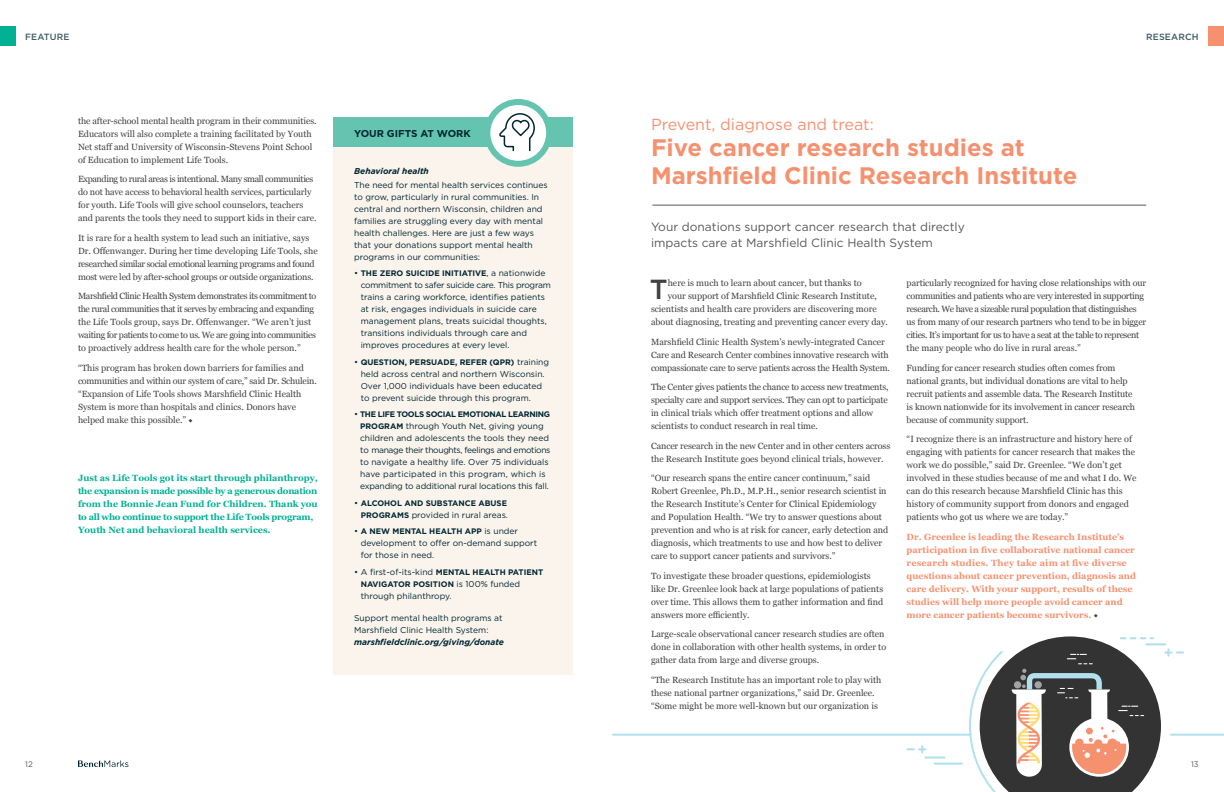
<style>
.page{position:relative;width:1224px;height:792px;background:#fff}
.page>*{position:absolute;margin:0;border:0;box-sizing:border-box;transform-origin:0 0}
.t1{font:500 27.6px "Gotham";color:#414042}
.t2{font:700 23.9px/27.9px "Gotham";color:#f6916f}
.t3{font:16px "Gotham";color:#f6916f}
.t4{font:12px/16px "Gotham";color:#58595b}
.t5{font:700 10px "Gotham";color:#002732}
.t6{font:9px/13px "Georgia";color:#414042}
.t7{font:9px/13px "Georgia";letter-spacing:-.02em;color:#414042}
.t8{font:9px/13px "Georgia";letter-spacing:-.03em;color:#414042}
.t9{font:700 9px/13px "Georgia";color:#f6916f}
.t10{font:9px/13px "Georgia";letter-spacing:-.04em;color:#414042}
.t11{font:700 9px/13px "Georgia";color:#00b194}
.t12{font:500 9px "Gotham";letter-spacing:.02em;color:#3d5965}
.t13{font:8.5px/12px "Gotham";color:#002732}
.t14{font:italic 700 8.5px "Gotham";color:#002732}
.t15{font:700 8px "Gotham";color:#002732}
.t16{font:700 8px "Gotham";letter-spacing:-.04em;color:#002732}
.t17{font:8px "Gotham";color:#58595b}
.s1{font-family:"Minion Pro"}
.s2{font-weight:400;font-size:8.5px}
.s3{font-weight:700;font-size:8px}
.s4{font-family:"Minion Pro";font-weight:400;color:#414042}
</style>
<div class="page">
<svg style="left:78px;top:760px;width:50px;height:7px"></svg>
<div style="left:0;top:26px;width:15px;height:20px;background:#00b194"></div>
<div style="left:1209px;top:26px;width:15px;height:20px;background:#f6916f"></div>
<hr style="left:652px;top:205px;width:494px;height:1px;background:#58595b">
<div style="left:333px;top:118px;width:240px;height:557px;background:#fbf4ed"></div>
<div style="left:334px;top:117px;width:239px;height:29px;background:#64c4af"></div>
<svg style="left:487px;top:102px;width:62px;height:62px"></svg>
<div style="left:484px;top:99px;width:68px;height:68px;border:6px solid #64c4af;border-radius:50%"></div>
<svg style="left:906px;top:636px;width:278px;height:156px"></svg>
<svg style="left:497px;top:112px;width:39px;height:41px;background:#d9dfe0"></svg>
<hr style="left:613px;top:734px;width:357px;height:2px;background:#b2e1ed">
<hr style="left:1171px;top:734px;width:53px;height:2px;background:#b2e1ed">
<p class="t12" style="left:25px;top:31px;width:46px">FEATURE</p>
<p class="t12" style="left:1146px;top:31px;width:54px">RESEARCH</p>
<p class="t6" style="left:78px;top:114px;width:240px">the after-school mental health program in their communities.<br>Educators will also complete a training facilitated by Youth Net staff and University of Wisconsin-Stevens Point School of Education to implement Life Tools.</p>
<p class="t6" style="left:78px;top:172px;width:240px">Expanding to rural areas is intentional. Many small communities do not have access to behavioral health services, particularly for youth. Life Tools will give school counselors, teachers and parents the tools they need to support kids in their care.</p>
<p class="t7" style="left:78px;top:231px;width:241px">It is rare for a health system to lead such an initiative, says Dr. Offenwanger. During her time developing Life Tools, she researched similar social emotional learning programs and found most were led by after-school groups or outside organizations.</p>
<p class="t10" style="left:78px;top:289px;width:240px">Marshfield Clinic Health System demonstrates its commitment to the rural communities that it serves by embracing and expanding the Life Tools group, says Dr. Offenwanger. “We aren’t just waiting for patients to come to us. We are going into communities to proactively address health care for the whole person.”</p>
<p class="t6" style="left:78px;top:361px;width:240px">“This program has broken down barriers for families and communities and within our system of care,” said Dr. Schulein. “Expansion of Life Tools shows Marshfield Clinic Health System is more than hospitals and clinics. Donors have helped make this possible.” <span class="s1">◆</span></p>
<p class="t11" style="left:78px;top:471px;width:241px">Just as Life Tools got its start through philanthropy, the expansion is made possible by a generous donation from the Bonnie Jean Fund for Children. Thank you to all who continue to support the Life Tools program, Youth Net and behavioral health services.</p>
<p class="t5" style="left:354px;top:127px;width:118px">YOUR GIFTS AT WORK</p>
<p class="t14" style="left:354px;top:165px;width:76px">Behavioral health</p>
<p class="t13" style="left:354px;top:178px;width:195px">The need for mental health services continues to grow, particularly in rural communities. In central and northern Wisconsin, children and families are struggling every day with mental health challenges. Here are just a few ways that your donations support mental health programs in our communities:</p>
<p class="t15" style="left:354px;top:268px;width:193px"><span class="s2">•</span> THE ZERO SUICIDE INITIATIVE<span class="s2">, a nationwide</span></p>
<p class="t13" style="left:361px;top:279px;width:191px">commitment to safer suicide care. This program trains a caring workforce, identifies patients at risk, engages individuals in suicide care management plans, treats suicidal thoughts, transitions individuals through care and improves procedures at every level.</p>
<p class="t15" style="left:354px;top:356px;width:197px"><span class="s2">•</span> QUESTION, PERSUADE, REFER (QPR) <span class="s2">training</span></p>
<p class="t13" style="left:361px;top:367px;width:185px">held across central and northern Wisconsin.<br>Over 1,000 individuals have been educated to prevent suicide through this program.</p>
<p class="t16" style="left:354px;top:409px;width:197px"><span class="s2">•</span> THE LIFE TOOLS SOCIAL EMOTIONAL LEARNING</p>
<p class="t13" style="left:360px;top:420px;width:192px"><span class="s3">PROGRAM</span> through Youth Net, giving young children and adolescents the tools they need to manage their thoughts, feelings and emotions to navigate a healthy life. Over 75 individuals have participated in this program, which is expanding to additional rural locations this fall.</p>
<p class="t15" style="left:354px;top:497px;width:154px"><span class="s2">•</span> ALCOHOL AND SUBSTANCE ABUSE</p>
<p class="t13" style="left:361px;top:508px;width:149px"><span class="s3">PROGRAMS</span> provided in rural areas.</p>
<p class="t15" style="left:354px;top:526px;width:165px"><span class="s2">•</span> A NEW MENTAL HEALTH APP <span class="s2">is under</span></p>
<p class="t13" style="left:361px;top:537px;width:178px">development to offer on-demand support for those in need.</p>
<p class="t13" style="left:354px;top:565px;width:191px">• A first-of-its-kind <span class="s3">MENTAL HEALTH PATIENT</span></p>
<p class="t15" style="left:361px;top:578px;width:161px">NAVIGATOR POSITION <span class="s2">is 100% funded</span></p>
<p class="t13" style="left:361px;top:589px;width:92px">through philanthropy.</p>
<p class="t13" style="left:354px;top:611px;width:150px">Support mental health programs at<br>Marshfield Clinic Health System:</p>
<p class="t14" style="left:354px;top:636px;width:151px">marshfieldclinic.org/giving/donate</p>
<h3 class="t3" style="left:651px;top:114px;width:224px">Prevent, diagnose and treat:</h3>
<h2 class="t2" style="left:651px;top:133px;width:428px">Five cancer research studies at<br>Marshfield Clinic Research Institute</h2>
<h3 class="t4" style="left:651px;top:218px;width:315px">Your donations support cancer research that directly impacts care at Marshfield Clinic Health System</h3>
<h1 class="t1" style="left:650px;top:271px;width:19px">T</h1>
<p class="t6" style="left:668px;top:276px;width:195px">here is much to learn about cancer, but thanks to</p>
<p class="t6" style="left:668px;top:289px;width:211px">your support of Marshfield Clinic Research Institute,</p>
<p class="t6" style="left:651px;top:302px;width:227px">scientists and health care providers are discovering more</p>
<p class="t6" style="left:651px;top:315px;width:239px">about diagnosing, treating and preventing cancer every day.</p>
<p class="t6" style="left:651px;top:335px;width:240px">Marshfield Clinic Health System’s newly-integrated Cancer<br>Care and Research Center combines innovative research with compassionate care to serve patients across the Health System.</p>
<p class="t7" style="left:651px;top:380px;width:239px">The Center gives patients the chance to access new treatments, specialty care and support services. They can opt to participate in clinical trials which offer treatment options and allow scientists to conduct research in real time.</p>
<p class="t6" style="left:651px;top:439px;width:241px">Cancer research in the new Center and in other centers across the Research Institute goes beyond clinical trials, however.</p>
<p class="t6" style="left:651px;top:471px;width:239px">“Our research spans the entire cancer continuum,” said Robert Greenlee, Ph.D., M.P.H., senior research scientist in the Research Institute’s Center for Clinical Epidemiology and Population Health. “We try to answer questions about prevention and who is at risk for cancer, early detection and diagnosis, which treatments to use and how best to deliver care to support cancer patients and survivors.”</p>
<p class="t6" style="left:651px;top:569px;width:234px">To investigate these broader questions, epidemiologists like Dr. Greenlee look back at large populations of patients over time. This allows them to gather information and find answers more efficiently.</p>
<p class="t6" style="left:651px;top:627px;width:237px">Large-scale observational cancer research studies are often done in collaboration with other health systems, in order to gather data from large and diverse groups.</p>
<p class="t6" style="left:651px;top:673px;width:232px">“The Research Institute has an important role to play with these national partner organizations,” said Dr. Greenlee. “Some might be more well-known but our organization is</p>
<p class="t8" style="left:907px;top:276px;width:241px">particularly recognized for having close relationships with our communities and patients who are very interested in supporting research. We have a sizeable rural population that distinguishes us from many of our research partners who tend to be in bigger cities. It’s important for us to have a seat at the table to represent the many people who do live in rural areas.”</p>
<p class="t6" style="left:907px;top:361px;width:230px">Funding for cancer research studies often comes from national grants, but individual donations are vital to help recruit patients and assemble data. The Research Institute is known nationwide for its involvement in cancer research because of community support.</p>
<p class="t6" style="left:907px;top:432px;width:231px">“I recognize there is an infrastructure and history here of engaging with patients for cancer research that makes the work we do possible,” said Dr. Greenlee. “We don’t get involved in these studies because of me and what I do. We can do this research because Marshfield Clinic has this history of community support from donors and engaged patients who got us where we are today.”</p>
<p class="t9" style="left:907px;top:530px;width:231px">Dr. Greenlee is leading the Research Institute’s participation in five collaborative national cancer research studies. They take aim at five diverse questions about cancer prevention, diagnosis and care delivery. With your support, results of these studies will help more people avoid cancer and more cancer patients become survivors. <span class="s4">◆</span></p>
<p class="t17" style="left:25px;top:759px;width:9px">12</p>
<p class="t17" style="left:1191px;top:759px;width:9px">13</p>
</div>
